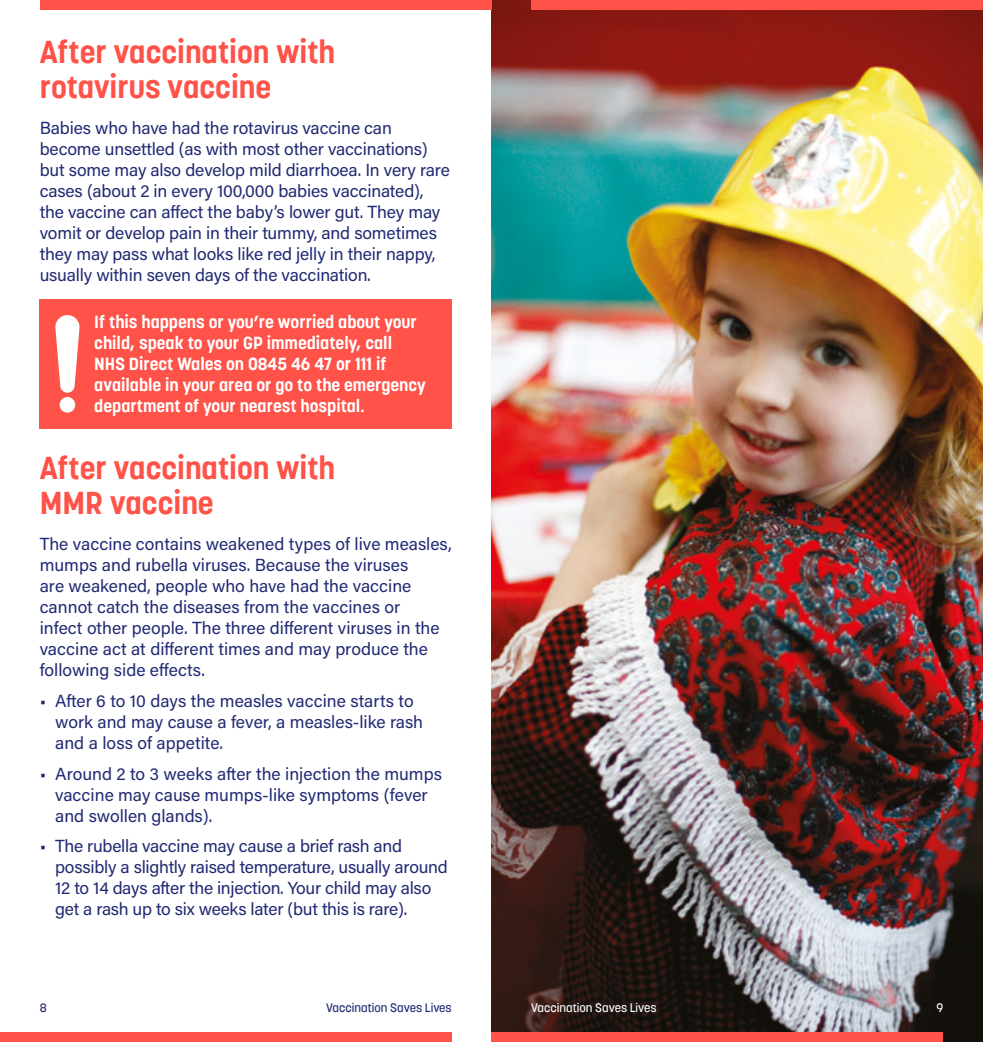
<style>
.page{position:relative;width:983px;height:1042px;background:#fff}
.page>*{position:absolute;margin:0;border:0;box-sizing:border-box;transform-origin:0 0}
.t1{font:700 31.5px/35px "Korolev W01";color:#ff5248}
.t2{font:17.5px/21px "Acumin Pro";letter-spacing:-.005em;color:#212a73}
.t3{font:700 17.5px/21px "Korolev W01";color:#fff}
.t4{font:500 12.25px "Korolev W01";color:#212a73}
.t5{font:500 12.25px "Korolev W01";color:#fff}
</style>
<div class="page">
<div style="left:40px;top:300px;width:411px;height:129px;background:#ff5248"></div>
<svg style="left:55px;top:315px;width:25px;height:78px"></svg>
<div style="left:60px;top:397px;width:15px;height:16px;background:#fff;border-radius:50%"></div>
<img style="left:491px;top:0;width:491px;height:1042px">
<div style="left:40px;top:0;width:451px;height:10px;background:#ff5248"></div>
<div style="left:0;top:1032px;width:451px;height:10px;background:#ff5248"></div>
<div style="left:531px;top:0;width:451px;height:10px;background:#ff5248"></div>
<div style="left:491px;top:1032px;width:452px;height:10px;background:#ff5248"></div>
<p class="t1" style="left:40px;top:34px;width:297px">After vaccination with rotavirus vaccine</p>
<p class="t2" style="left:40px;top:117px;width:411px">Babies who have had the rotavirus vaccine can become unsettled (as with most other vaccinations) but some may also develop mild diarrhoea. In very rare cases (about 2 in every 100,000 babies vaccinated), the vaccine can affect the baby’s lower gut. They may vomit or develop pain in their tummy, and sometimes they may pass what looks like red jelly in their nappy, usually within seven days of the vaccination.</p>
<p class="t3" style="left:94px;top:311px;width:333px">If this happens or you’re worried about your child, speak to your GP immediately, call NHS Direct Wales on 0845 46 47 or 111 if available in your area or go to the emergency department of your nearest hospital.</p>
<p class="t1" style="left:40px;top:449px;width:297px">After vaccination with<br>MMR vaccine</p>
<p class="t2" style="left:40px;top:532px;width:413px">The vaccine contains weakened types of live measles, mumps and rubella viruses. Because the viruses<br>are weakened, people who have had the vaccine cannot catch the diseases from the vaccines or<br>infect other people. The three different viruses in the vaccine act at different times and may produce the following side effects.</p>
<p class="t2" style="left:55px;top:689px;width:369px;text-indent:-15px">• After 6 to 10 days the measles vaccine starts to work and may cause a fever, a measles-like rash and a loss of appetite.</p>
<p class="t2" style="left:55px;top:762px;width:388px;text-indent:-15px">• Around 2 to 3 weeks after the injection the mumps vaccine may cause mumps-like symptoms (fever and swollen glands).</p>
<p class="t2" style="left:55px;top:835px;width:394px;text-indent:-15px">• The rubella vaccine may cause a brief rash and possibly a slightly raised temperature, usually around 12 to 14 days after the injection. Your child may also get a rash up to six weeks later (but this is rare).</p>
<p class="t4" style="left:40px;top:1000px;width:8px">8</p>
<p class="t4" style="left:326px;top:1000px;width:127px">Vaccination Saves Lives</p>
<p class="t5" style="left:531px;top:1000px;width:127px">Vaccination Saves Lives</p>
<p class="t5" style="left:936px;top:1000px;width:8px">9</p>
</div>
